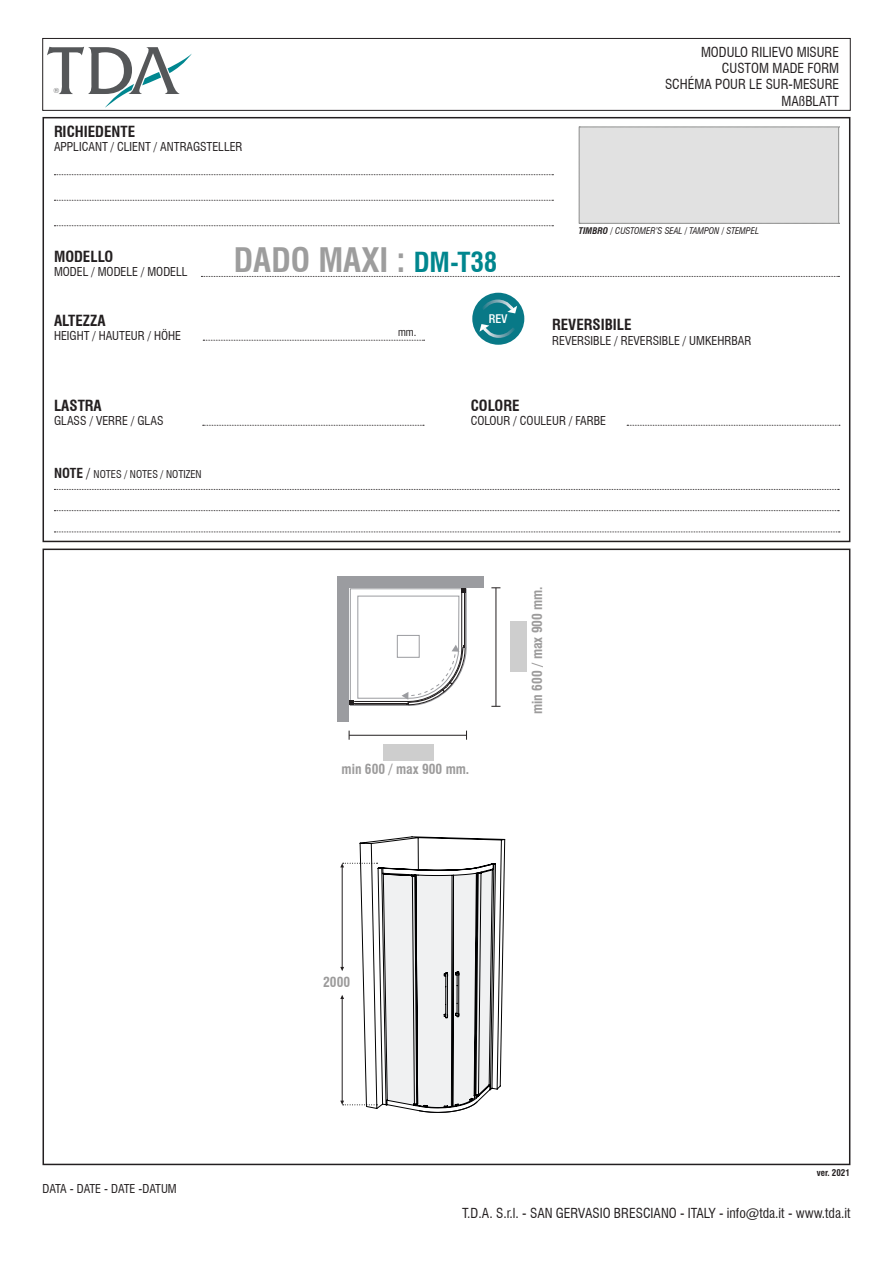
<style>
.page{position:relative;width:893px;height:1263px;background:#fff}
.page>*{position:absolute;margin:0;border:0;box-sizing:border-box;transform-origin:0 0}
.t1{font:700 condensed 33px "Swiss 721 BT";color:#9d9d9d}
.t2{font:700 condensed 15px "Swiss 721 BT";color:#231f20}
.t3{font:condensed 13.5px/16.2px "Swiss 721 BT";color:#231f20;text-align:right}
.t4{font:700 condensed 13.5px "Swiss 721 BT";color:#9c9b9b}
.t5{font:500 condensed 12.3px "Helvetica Neue LT Pro";color:#fff}
.t6{font:condensed 12px "Swiss 721 BT";color:#231f20}
.t7{font:condensed 10.5px "Swiss 721 BT";color:#231f20}
.t8{font:italic condensed 9px "Swiss 721 BT";color:#231f20}
.t9{font:700 condensed 9px "Swiss 721 BT";color:#231f20}
.t10{font:7.2px "Montserrat";color:#555759}
.s1{font-size:27px;color:#00868e}
.s2{font-weight:700}
.s3{font-weight:700;font-size:13.5px}
.s4{font-size:13.5px}
</style>
<div class="page">
<svg style="left:54px;top:200px;width:499px;height:1px"></svg>
<svg style="left:54px;top:174px;width:499px;height:1px"></svg>
<svg style="left:54px;top:225px;width:499px;height:1px"></svg>
<svg style="left:54px;top:489px;width:785px;height:1px"></svg>
<svg style="left:54px;top:510px;width:785px;height:1px"></svg>
<svg style="left:54px;top:531px;width:786px;height:1px"></svg>
<div style="left:579px;top:126px;width:261px;height:98px;background:#e1e1e1"></div>
<div style="left:43px;top:117px;width:807px;height:425px;border:2px solid #231f20"></div>
<svg style="left:627px;top:425px;width:213px;height:1px"></svg>
<svg style="left:203px;top:425px;width:221px;height:1px"></svg>
<svg style="left:203px;top:340px;width:222px;height:1px"></svg>
<svg style="left:201px;top:276px;width:638px;height:1px"></svg>
<div style="left:42px;top:38px;width:809px;height:73px;border:1px solid #231f20"></div>
<svg style="left:47px;top:47px;width:145px;height:61px"></svg>
<div style="left:337px;top:576px;width:147px;height:12px;background:#9b9ca0"></div>
<div style="left:338px;top:576px;width:11px;height:146px;background:#9b9ca0"></div>
<svg style="left:349px;top:588px;width:118px;height:118px"></svg>
<hr style="left:349px;top:735px;width:117px;height:1px;background:#231f20">
<hr style="left:496px;top:588px;width:1px;height:118px;background:#231f20">
<div style="left:384px;top:744px;width:50px;height:17px;background:#cecece"></div>
<div style="left:510px;top:621px;width:17px;height:51px;background:#cecece"></div>
<svg style="left:340px;top:836px;width:165px;height:277px"></svg>
<div style="left:472px;top:293px;width:52px;height:52px;background:#087987;border-radius:50%"></div>
<svg style="left:479px;top:298px;width:38px;height:15px"></svg>
<svg style="left:479px;top:324px;width:38px;height:15px"></svg>
<p class="t10" style="left:53px;top:86px;width:7px">®</p>
<p class="t2" style="left:54px;top:122px;width:83px">RICHIEDENTE</p>
<p class="t6" style="left:54px;top:140px;width:190px">APPLICANT / CLIENT / ANTRAGSTELLER</p>
<p class="t2" style="left:54px;top:248px;width:61px">MODELLO</p>
<p class="t6" style="left:54px;top:265px;width:135px">MODEL / MODELE / MODELL</p>
<p class="t1" style="left:234px;top:240px;width:265px">DADO MAXI : <span class="s1">DM-T38</span></p>
<p class="t2" style="left:54px;top:311px;width:53px">ALTEZZA</p>
<p class="t6" style="left:54px;top:329px;width:129px">HEIGHT / HAUTEUR / HÖHE</p>
<p class="t7" style="left:398px;top:326px;width:20px">mm.</p>
<p class="t5" style="left:489px;top:312px;width:20px">REV</p>
<p class="t3" style="left:665px;top:44px;width:176px">MODULO RILIEVO MISURE<br>CUSTOM MADE FORM<br>SCHÉMA POUR LE SUR-MESURE<br>MAßBLATT</p>
<p class="t8" style="left:579px;top:225px;width:182px"><span class="s2">TIMBRO</span> / CUSTOMER’S SEAL / TAMPON / STEMPEL</p>
<p class="t2" style="left:552px;top:316px;width:81px">REVERSIBILE</p>
<p class="t6" style="left:552px;top:333px;width:201px">REVERSIBLE / REVERSIBLE / UMKEHRBAR</p>
<p class="t2" style="left:54px;top:396px;width:49px">LASTRA</p>
<p class="t6" style="left:54px;top:414px;width:111px">GLASS / VERRE / GLAS</p>
<p class="t7" style="left:54px;top:468px;width:149px"><span class="s3">NOTE</span> <span class="s4">/</span> NOTES / NOTES / NOTIZEN</p>
<p class="t6" style="left:43px;top:1182px;width:136px">DATA - DATE - DATE -DATUM</p>
<p class="t2" style="left:471px;top:396px;width:50px">COLORE</p>
<p class="t6" style="left:471px;top:414px;width:137px">COLOUR / COULEUR / FARBE</p>
<p class="t4" style="left:342px;top:761px;width:129px">min 600 / max 900 mm.</p>
<p class="t4" style="left:529px;top:714px;width:129px;rotate:-90deg">min 600 / max 900 mm.</p>
<p class="t4" style="left:323px;top:974px;width:28px">2000</p>
<p class="t9" style="left:817px;top:1167px;width:34px">ver. 2021</p>
<p class="t3" style="left:462px;top:1205px;width:390px">T.D.A. S.r.l. - SAN GERVASIO BRESCIANO - ITALY - info@tda.it - www.tda.it</p>
</div>
